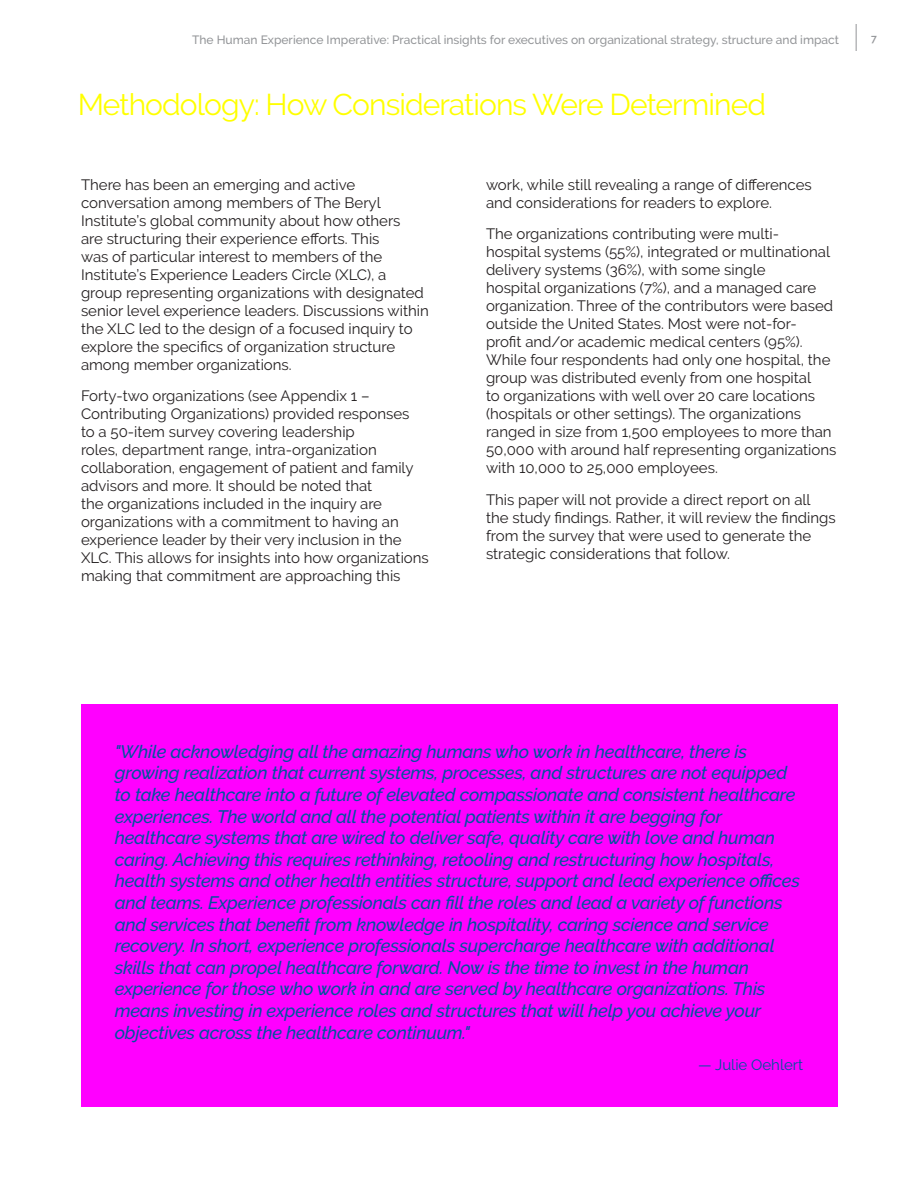
<style>
.page{position:relative;width:918px;height:1188px;background:#fff}
.page>*{position:absolute;margin:0;border:0;box-sizing:border-box;transform-origin:0 0}
.t1{font:30px "Raleway";letter-spacing:-.03em;color:#ff0}
.t2{font:italic 500 18px/21.6px "Raleway";letter-spacing:-.01em;color:#01539e}
.t3{font:15px/18px "Raleway";color:#231f20}
.t4{font:15px "Raleway";color:#01539e}
.t5{font:500 12px "Raleway";color:#939598}
.t6{font:600 10.5px "Raleway";color:#939598}
</style>
<div class="page">
<svg style="left:856px;top:24px;width:1px;height:27px"></svg>
<div style="left:81px;top:704px;width:756px;height:403px;background:#f0f"></div>
<p class="t5" style="left:192px;top:35px;width:648px">The Human Experience Imperative: Practical insights for executives on organizational strategy, structure and impact</p>
<h1 class="t1" style="left:78px;top:87px;width:690px">Methodology: How Considerations Were Determined</h1>
<p class="t3" style="left:81px;top:175px;width:349px">There has been an emerging and active conversation among members of The Beryl Institute’s global community about how others<br>are structuring their experience efforts. This<br>was of particular interest to members of the Institute’s Experience Leaders Circle (XLC), a group representing organizations with designated senior level experience leaders. Discussions within the XLC led to the design of a focused inquiry to explore the specifics of organization structure among member organizations.</p>
<p class="t3" style="left:81px;top:387px;width:349px">Forty-two organizations (see Appendix 1 – Contributing Organizations) provided responses<br>to a 50-item survey covering leadership<br>roles, department range, intra-organization collaboration, engagement of patient and family advisors and more. It should be noted that<br>the organizations included in the inquiry are organizations with a commitment to having an experience leader by their very inclusion in the XLC. This allows for insights into how organizations making that commitment are approaching this</p>
<p class="t3" style="left:486px;top:175px;width:327px">work, while still revealing a range of differences and considerations for readers to explore.</p>
<p class="t3" style="left:486px;top:225px;width:352px">The organizations contributing were multi&shy;hospital systems (55%), integrated or multinational delivery systems (36%), with some single<br>hospital organizations (7%), and a managed care organization. Three of the contributors were based outside the United States. Most were not-for-<br>profit and/or academic medical centers (95%).<br>While four respondents had only one hospital, the group was distributed evenly from one hospital<br>to organizations with well over 20 care locations (hospitals or other settings). The organizations ranged in size from 1,500 employees to more than 50,000 with around half representing organizations with 10,000 to 25,000 employees.</p>
<p class="t3" style="left:486px;top:490px;width:351px">This paper will not provide a direct report on all the study findings. Rather, it will review the findings from the survey that were used to generate the strategic considerations that follow.</p>
<p class="t6" style="left:871px;top:34px;width:7px">7</p>
<p class="t2" style="left:115px;top:741px;width:687px">"While acknowledging all the amazing humans who work in healthcare, there is growing realization that current systems, processes, and structures are not equipped to take healthcare into a future of elevated compassionate and consistent healthcare experiences. The world and all the potential patients within it are begging for healthcare systems that are wired to deliver safe, quality care with love and human caring. Achieving this requires rethinking, retooling and restructuring how hospitals, health systems and other health entities structure, support and lead experience offices and teams. Experience professionals can fill the roles and lead a variety of functions and services that benefit from knowledge in hospitality, caring science and service recovery. In short, experience professionals supercharge healthcare with additional skills that can propel healthcare forward. Now is the time to invest in the human experience for those who work in and are served by healthcare organizations. This means investing in experience roles and structures that will help you achieve your objectives across the healthcare continuum."</p>
<p class="t4" style="left:698px;top:1056px;width:107px">— Julie Oehlert</p>
</div>
